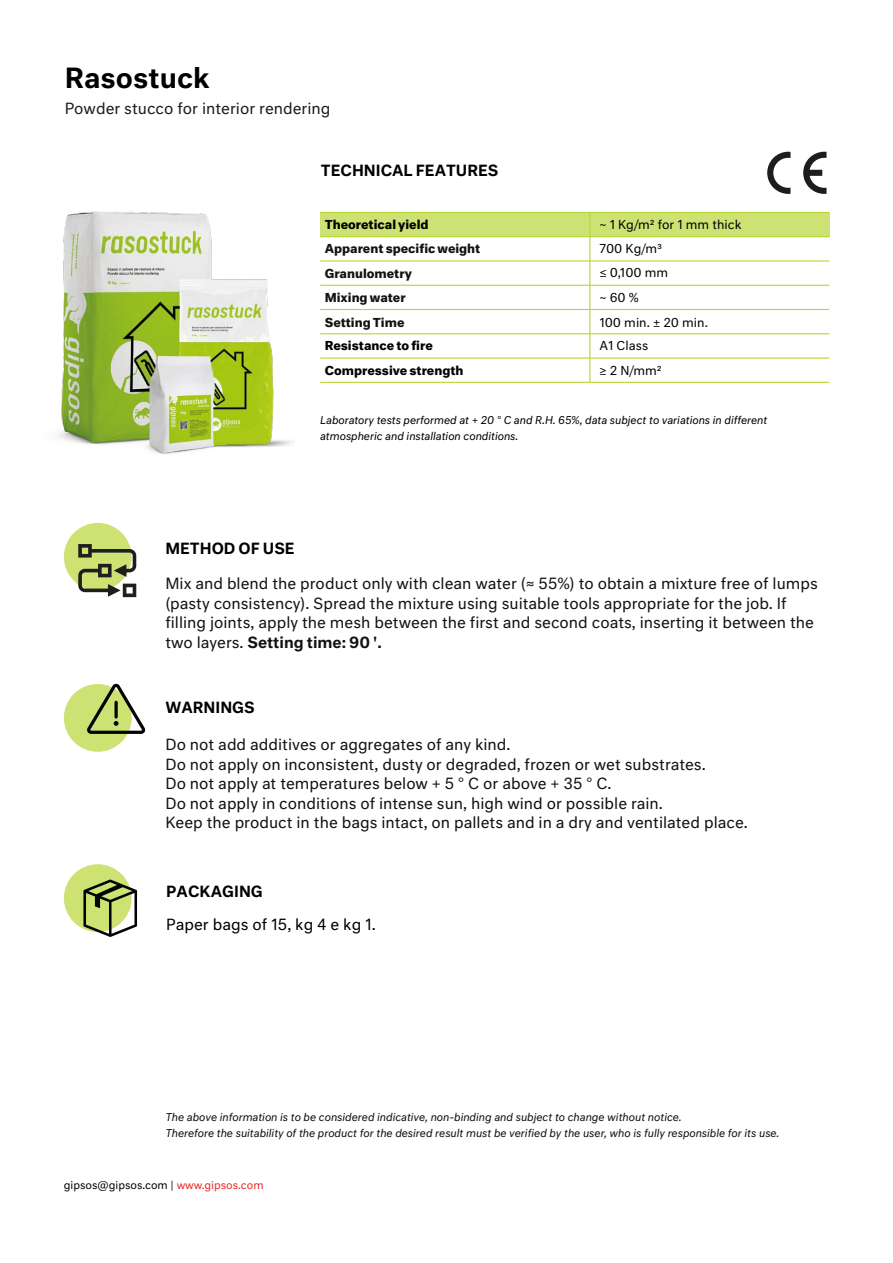
<style>
.page{position:relative;width:893px;height:1263px;background:#fff}
.page>*{position:absolute;margin:0;border:0;box-sizing:border-box;transform-origin:0 0}
.t1{font:500 27px "Neutral Std";color:#000}
.t2{font:15px/19.5px "Neutral Std";color:#11110f}
.t3{font:15px/19.5px "Neutral Std";color:#12120e}
.t4{font:500 15px "Neutral Std";color:#000}
.t5{font:15px "Neutral Std";color:#1d1d1c}
.t6{font:15px "Neutral Std";color:#000}
.t7{font:12px/24.3px "Neutral Std";color:#000}
.t8{font:700 12px/24.3px "Neutral Std";color:#12120e}
.t9{font:700 12px/24.3px "Neutral Std";color:#000}
.t10{font:italic 10.5px/16.5px "Neutral Std";color:#11110f}
.t11{font:italic 10.5px/16.5px "Neutral Std";color:#000}
.t12{font:10.5px "Neutral Std";color:#000}
.s1{font-weight:500}
.s2{color:#e32c2b}
</style>
<div class="page">
<div style="left:320px;top:212px;width:509px;height:25px;background:#cde273"></div>
<div style="left:64px;top:523px;width:68px;height:68px;background:#cde273;border-radius:50%"></div>
<svg style="left:78px;top:544px;width:58px;height:53px"></svg>
<div style="left:64px;top:684px;width:68px;height:68px;background:#cde273;border-radius:50%"></div>
<div style="left:64px;top:864px;width:68px;height:68px;background:#cde273;border-radius:50%"></div>
<svg style="left:83px;top:879px;width:54px;height:58px"></svg>
<svg style="left:87px;top:684px;width:58px;height:50px"></svg>
<svg style="left:767px;top:152px;width:23px;height:42px"></svg>
<svg style="left:803px;top:152px;width:23px;height:42px"></svg>
<hr style="left:589px;top:212px;width:1px;height:170px;background:#b8d637">
<hr style="left:320px;top:236px;width:509px;height:1px;background:#b8d637">
<hr style="left:320px;top:260px;width:509px;height:1px;background:#b8d637">
<hr style="left:320px;top:285px;width:509px;height:1px;background:#b8d637">
<hr style="left:320px;top:309px;width:509px;height:1px;background:#b8d637">
<hr style="left:320px;top:333px;width:509px;height:1px;background:#b8d637">
<hr style="left:320px;top:357px;width:509px;height:2px;background:#b8d637">
<hr style="left:320px;top:382px;width:509px;height:1px;background:#b8d637">
<hr style="left:320px;top:212px;width:509px;height:1px;background:#b8d637">
<img style="left:58px;top:211px;width:235px;height:243px">
<h1 class="t1" style="left:65px;top:60px;width:146px">Rasostuck</h1>
<p class="t5" style="left:65px;top:99px;width:267px">Powder stucco for interior rendering</p>
<p class="t4" style="left:321px;top:161px;width:179px">TECHNICAL FEATURES</p>
<p class="t9" style="left:325px;top:212px;width:105px">Theoretical yield</p>
<p class="t7" style="left:599px;top:212px;width:144px">~ 1 Kg/m2 for 1 mm thick</p>
<p class="t8" style="left:325px;top:236px;width:157px">Apparent specific weight</p>
<p class="t7" style="left:599px;top:236px;width:64px">700 Kg/m3</p>
<p class="t8" style="left:325px;top:261px;width:89px">Granulometry<br>Mixing water</p>
<p class="t9" style="left:325px;top:333px;width:140px">Resistance to fire<br>Compressive strength</p>
<p class="t7" style="left:599px;top:261px;width:70px">≤ 0,100 mm</p>
<p class="t7" style="left:599px;top:285px;width:41px">~ 60 %</p>
<p class="t7" style="left:599px;top:333px;width:64px">A1 Class<br>≥ 2 N/mm2</p>
<p class="t8" style="left:325px;top:310px;width:81px">Setting Time</p>
<p class="t7" style="left:599px;top:310px;width:110px">100 min. ± 20 min.</p>
<p class="t11" style="left:320px;top:411px;width:449px">Laboratory tests performed at + 20 ° C and R.H. 65%, data subject to variations in different atmospheric and installation conditions.</p>
<p class="t4" style="left:165px;top:538px;width:131px">METHOD OF USE</p>
<p class="t3" style="left:165px;top:574px;width:654px">Mix and blend the product only with clean water (≈ 55%) to obtain a mixture free of lumps (pasty consistency). Spread the mixture using suitable tools appropriate for the job. If filling joints, apply the mesh between the first and second coats, inserting it between the two layers. <span class="s1">Setting time: 90 '.</span></p>
<p class="t4" style="left:165px;top:697px;width:91px">WARNINGS</p>
<p class="t2" style="left:165px;top:734px;width:584px">Do not add additives or aggregates of any kind.<br>Do not apply on inconsistent, dusty or degraded, frozen or wet substrates.<br>Do not apply at temperatures below + 5 ° C or above + 35 ° C.<br>Do not apply in conditions of intense sun, high wind or possible rain.<br>Keep the product in the bags intact, on pallets and in a dry and ventilated place.</p>
<p class="t4" style="left:166px;top:881px;width:98px">PACKAGING</p>
<p class="t6" style="left:166px;top:914px;width:211px">Paper bags of 15, kg 4 e kg 1.</p>
<p class="t10" style="left:165px;top:1108px;width:615px">The above information is to be considered indicative, non-binding and subject to change without notice.<br>Therefore the suitability of the product for the desired result must be verified by the user, who is fully responsible for its use.</p>
<p class="t12" style="left:64px;top:1178px;width:201px">gipsos@gipsos.com | <span class="s2">www.gipsos.com</span></p>
</div>
